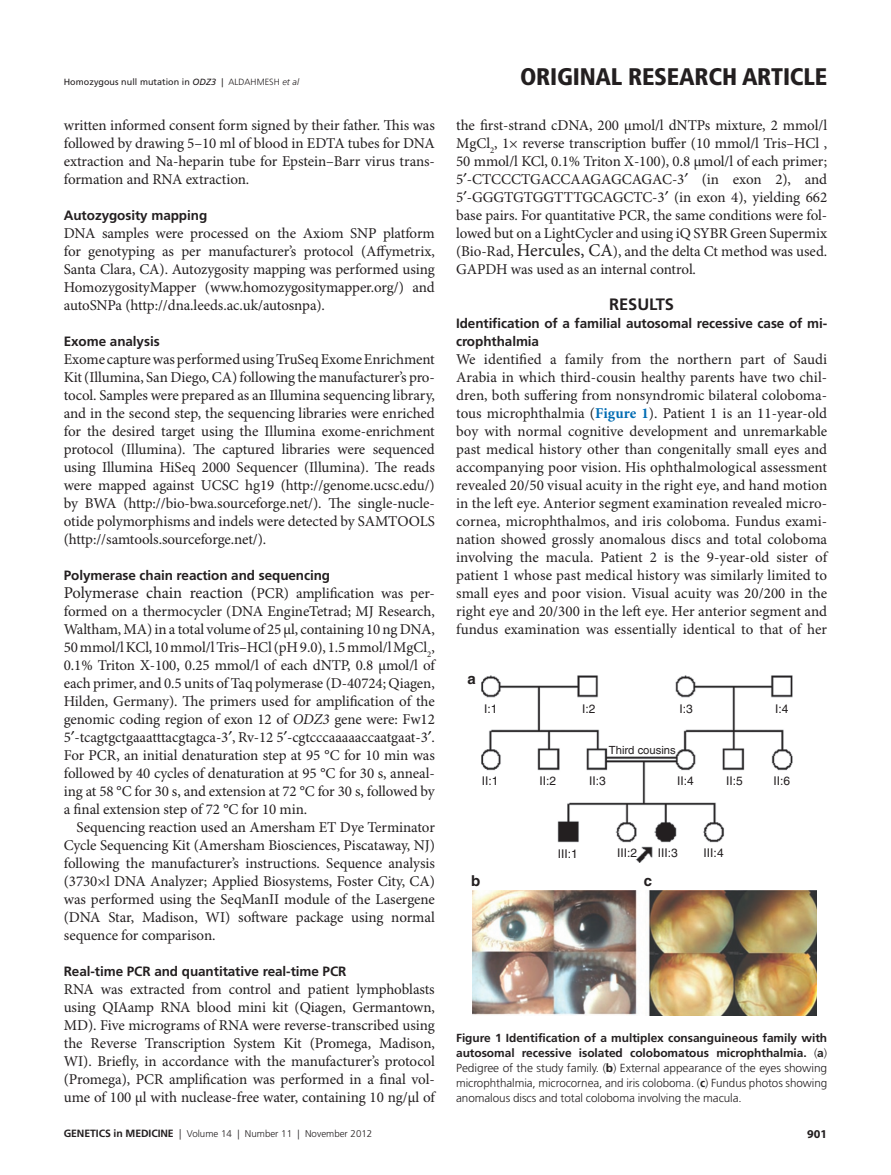
<style>
.page{position:relative;width:891px;height:1175px;background:#fff}
.page>*{position:absolute;margin:0;border:0;box-sizing:border-box;transform-origin:0 0}
.t1{font:900 condensed 24px "Frutiger LT Pro";letter-spacing:-.01em;color:#231f20}
.t2{font:16.5px "Minion Pro";letter-spacing:-.005em;color:#231f20}
.t3{font:700 16.5px "Frutiger LT Pro";color:#231f20}
.t4{font:15px/18px "Minion Pro";letter-spacing:-.005em;color:#231f20;text-align:justify}
.t5{font:700 15px "Helvetica";color:#231f20}
.t6{font:700 13.5px/18px "Frutiger LT Pro";letter-spacing:-.005em;color:#231f20}
.t7{font:12px "Helvetica";color:#231f20}
.t8{font:700 12px "Myriad Pro";color:#231f20}
.t9{font:300 11.7px/15px "Frutiger LT Std";letter-spacing:-.005em;color:#231f20;text-align:justify}
.t10{font:11.25px "Helvetica";color:#231f20}
.t11{font:300 9.75px "Frutiger LT Pro";color:#231f20}
.t12{font:9px "Frutiger LT Pro";letter-spacing:.005em;color:#231f20}
.s1{font-style:italic}
.s2{font-weight:300}
.s3{font-weight:300;font-style:italic}
.s4{font-size:15px}
.s5{font-size:18px}
.s6{font-weight:700;color:#006cb3}
.s7{font-weight:700}
.s8{font-weight:700;font-size:10.5px}
.s9{font-size:10.5px}
</style>
<div class="page">
<img style="left:473px;top:890px;width:344px;height:125px">
<img style="left:482px;top:676px;width:311px;height:186px">
<p class="t12" style="left:64px;top:76px;width:237px">Homozygous null mutation in <span class="s1">ODZ3</span> | <span class="s2">ALDAHMESH</span> <span class="s3">et al</span></p>
<h1 class="t1" style="left:520px;top:62px;width:309px">ORIGINAL RESEARCH ARTICLE</h1>
<p class="t4" style="left:64px;top:116px;width:373px">written informed consent form signed by their father. This was followed by drawing 5–10 ml of blood in EDTA tubes for DNA extraction and Na-heparin tube for Epstein–Barr virus trans&shy;formation and RNA extraction.</p>
<p class="t6" style="left:64px;top:206px;width:145px">Autozygosity mapping</p>
<p class="t4" style="left:64px;top:224px;width:373px">DNA samples were processed on the Axiom SNP platform for genotyping as per manufacturer’s protocol (Affymetrix, Santa Clara, CA). Autozygosity mapping was performed using HomozygosityMapper (www.homozygositymapper.org/) and autoSNPa (http://dna.leeds.ac.uk/autosnpa).</p>
<p class="t6" style="left:64px;top:332px;width:97px">Exome analysis</p>
<p class="t4" style="left:64px;top:350px;width:373px">Exome capture was performed using TruSeq Exome Enrichment Kit (Illumina, San Diego, CA) following the manufacturer’s pro&shy;tocol. Samples were prepared as an Illumina sequencing library, and in the second step, the sequencing libraries were enriched for the desired target using the Illumina exome-enrichment protocol (Illumina). The captured libraries were sequenced using Illumina HiSeq 2000 Sequencer (Illumina). The reads were mapped against UCSC hg19 (http://genome.ucsc.edu/) by BWA (http://bio-bwa.sourceforge.net/). The single-nucle&shy;otide polymorphisms and indels were detected by SAMTOOLS (http://samtools.sourceforge.net/).</p>
<p class="t6" style="left:64px;top:566px;width:268px">Polymerase chain reaction and sequencing</p>
<p class="t2" style="left:64px;top:582px;width:373px">Polymerase chain reaction (<span class="s4">PCR) amplification was per-</span></p>
<p class="t4" style="left:64px;top:602px;width:373px">formed on a thermocycler (DNA EngineTetrad; MJ Research, Waltham, MA) in a total volume of 25 µl, containing 10 ng DNA, 50 mmol/l KCl, 10 mmol/l Tris–HCl (pH 9.0), 1.5 mmol/l MgCl<sub>2</sub>, 0.1% Triton X-100, 0.25 mmol/l of each dNTP, 0.8 µmol/l of each primer, and 0.5 units of Taq polymerase (D-40724; Qiagen, Hilden, Germany). The primers used for amplification of the genomic coding region of exon 12 of <span class="s1">ODZ3</span> gene were: Fw12<br>5 -tcagtgctgaaatttacgtagca-3 , Rv-12 5 -cgtcccaaaaaccaatgaat-3 .<br>For PCR, an initial denaturation step at 95 °C for 10 min was followed by 40 cycles of denaturation at 95 °C for 30 s, anneal&shy;ing at 58 °C for 30 s, and extension at 72 °C for 30 s, followed by a final extension step of 72 °C for 10 min.</p>
<p class="t4" style="left:64px;top:818px;width:373px;text-indent:13px">Sequencing reaction used an Amersham ET Dye Terminator Cycle Sequencing Kit (Amersham Biosciences, Piscataway, NJ) following the manufacturer’s instructions. Sequence analysis (3730×l DNA Analyzer; Applied Biosystems, Foster City, CA) was performed using the SeqManII module of the Lasergene (DNA Star, Madison, WI) software package using normal sequence for comparison.</p>
<p class="t6" style="left:64px;top:962px;width:284px">Real-time PCR and quantitative real-time PCR</p>
<p class="t4" style="left:64px;top:980px;width:373px">RNA was extracted from control and patient lymphoblasts using QIAamp RNA blood mini kit (Qiagen, Germantown, MD). Five micrograms of RNA were reverse-transcribed using the Reverse Transcription System Kit (Promega, Madison, WI). Briefly, in accordance with the manufacturer’s protocol (Promega), PCR amplification was performed in a final vol&shy;ume of 100 µl with nuclease-free water, containing 10 ng/µl of</p>
<p class="t4" style="left:456px;top:116px;width:373px">the first-strand cDNA, 200 µmol/l dNTPs mixture, 2 mmol/l MgCl<sub>2</sub>, 1× reverse transcription buffer (10 mmol/l Tris–HCl , 50 mmol/l KCl, 0.1% Triton X-100), 0.8 µmol/l of each primer; 5 -CTCCCTGACCAAGAGCAGAC-3 (in exon 2), and 5 -GGGTGTGGTTTGCAGCTC-3 (in exon 4), yielding 662 base pairs. For quantitative PCR, the same conditions were fol&shy;lowed but on a LightCycler and using iQ SYBR Green Supermix (Bio-Rad, <span class="s5">Hercules, CA</span>), and the delta Ct method was used.<br>GAPDH was used as an internal control.</p>
<p class="t3" style="left:609px;top:294px;width:57px">RESULTS</p>
<p class="t6" style="left:456px;top:314px;width:373px">Identification of a familial autosomal recessive case of mi&shy;crophthalmia</p>
<p class="t4" style="left:456px;top:350px;width:373px">We identified a family from the northern part of Saudi Arabia in which third-cousin healthy parents have two chil&shy;dren, both suffering from nonsyndromic bilateral coloboma&shy;tous microphthalmia (<span class="s6">Figure 1</span>). Patient 1 is an 11-year-old boy with normal cognitive development and unremarkable past medical history other than congenitally small eyes and accompanying poor vision. His ophthalmological assessment revealed 20/50 visual acuity in the right eye, and hand motion in the left eye. Anterior segment examination revealed micro&shy;cornea, microphthalmos, and iris coloboma. Fundus exami&shy;nation showed grossly anomalous discs and total coloboma involving the macula. Patient 2 is the 9-year-old sister of patient 1 whose past medical history was similarly limited to small eyes and poor vision. Visual acuity was 20/200 in the right eye and 20/300 in the left eye. Her anterior segment and fundus examination was essentially identical to that of her</p>
<p class="t5" style="left:467px;top:669px;width:10px">a</p>
<p class="t7" style="left:484px;top:701px;width:15px">I:1</p>
<p class="t7" style="left:582px;top:701px;width:15px">I:2</p>
<p class="t7" style="left:680px;top:701px;width:15px">I:3</p>
<p class="t7" style="left:775px;top:701px;width:15px">I:4</p>
<p class="t10" style="left:609px;top:744px;width:68px">Third cousins</p>
<p class="t7" style="left:482px;top:774px;width:18px">II:1</p>
<p class="t7" style="left:589px;top:774px;width:18px">II:3</p>
<p class="t7" style="left:677px;top:774px;width:18px">II:4</p>
<p class="t7" style="left:726px;top:774px;width:18px">II:5</p>
<p class="t7" style="left:773px;top:774px;width:18px">II:6</p>
<p class="t7" style="left:539px;top:774px;width:18px">II:2</p>
<p class="t7" style="left:558px;top:847px;width:22px">III:1</p>
<p class="t7" style="left:617px;top:846px;width:22px">III:2</p>
<p class="t7" style="left:658px;top:846px;width:22px">III:3</p>
<p class="t7" style="left:704px;top:846px;width:22px">III:4</p>
<p class="t5" style="left:471px;top:871px;width:11px">b</p>
<p class="t5" style="left:644px;top:871px;width:10px">c</p>
<p class="t9" style="left:456px;top:1031px;width:373px"><span class="s7">Figure 1 Identification of a multiplex consanguineous family with autosomal recessive isolated colobomatous microphthalmia.</span> (<span class="s7">a</span>)<br>Pedigree of the study family. (<span class="s7">b</span>) External appearance of the eyes showing microphthalmia, microcornea, and iris coloboma. (<span class="s7">c</span>) Fundus photos showing anomalous discs and total coloboma involving the macula.</p>
<p class="t11" style="left:64px;top:1128px;width:310px"><span class="s8">Genetics in medicine</span> <span class="s9">|</span> Volume 14 | Number 11 | November 2012</p>
<p class="t8" style="left:807px;top:1126px;width:21px">901</p>
</div>
